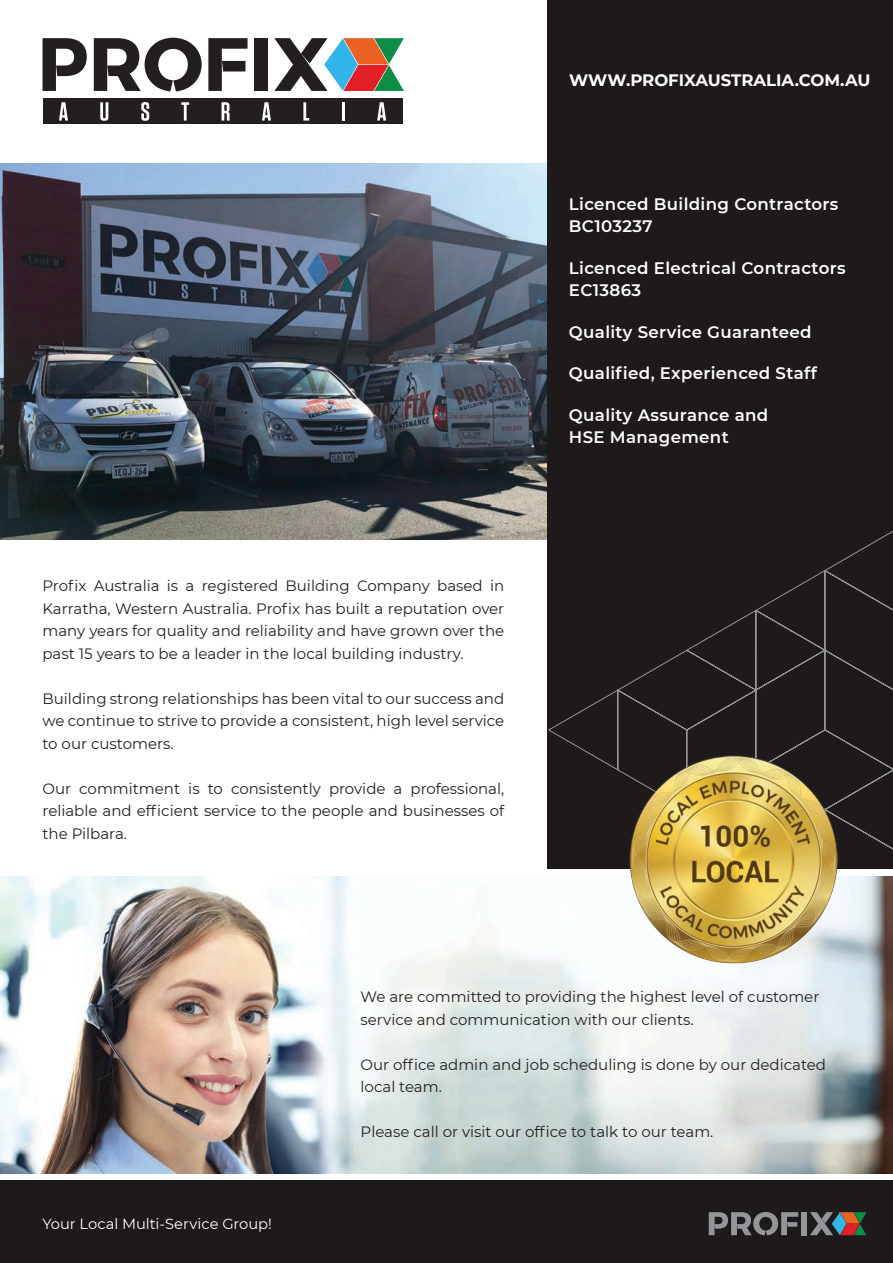
<style>
.page{position:relative;width:893px;height:1263px;background:#fff}
.page>*{position:absolute;margin:0;border:0;box-sizing:border-box;transform-origin:0 0}
.t1{font:600 16.65px/22.5px "Montserrat";letter-spacing:.02em;color:#fff}
.t2{font:700 16.5px "Montserrat";color:#fff}
.t3{font:15px/22.5px "Montserrat";color:#231f20;text-align:justify}
.t4{font:14.7px "Montserrat";letter-spacing:-.005em;color:#fff}
</style>
<div class="page">
<img style="left:0;top:0;width:893px;height:1263px">
<div style="left:43px;top:99px;width:359px;height:25px;background:#231f20"></div>
<div style="left:254px;top:38px;width:13px;height:53px;background:#231f20"></div>
<svg style="left:43px;top:38px;width:44px;height:53px"></svg>
<svg style="left:94px;top:38px;width:108px;height:53px"></svg>
<svg style="left:208px;top:38px;width:40px;height:53px"></svg>
<svg style="left:274px;top:38px;width:130px;height:53px"></svg>
<svg style="left:59px;top:102px;width:9px;height:19px"></svg>
<svg style="left:100px;top:102px;width:8px;height:19px"></svg>
<svg style="left:141px;top:102px;width:8px;height:19px"></svg>
<svg style="left:181px;top:102px;width:8px;height:19px"></svg>
<svg style="left:222px;top:102px;width:8px;height:19px"></svg>
<svg style="left:262px;top:102px;width:9px;height:19px"></svg>
<svg style="left:303px;top:102px;width:6px;height:19px"></svg>
<hr style="left:342px;top:102px;width:3px;height:19px;background:#fff">
<svg style="left:377px;top:102px;width:9px;height:19px"></svg>
<p class="t2" style="left:569px;top:68px;width:303px">WWW.PROFIXAUSTRALIA.COM.AU</p>
<p class="t3" style="left:43px;top:574px;width:463px">Profix Australia is a registered Building Company based in Karratha, Western Australia. Profix has built a reputation over many years for quality and reliability and have grown over the past 15 years to be a leader in the local building industry.</p>
<p class="t3" style="left:43px;top:687px;width:463px">Building strong relationships has been vital to our success and we continue to strive to provide a consistent, high level service to our customers.</p>
<p class="t3" style="left:43px;top:777px;width:463px">Our commitment is to consistently provide a professional, reliable and efficient service to the people and businesses of the Pilbara.</p>
<p class="t1" style="left:569px;top:192px;width:271px">Licenced Building Contractors<br>BC103237</p>
<p class="t1" style="left:569px;top:256px;width:278px">Licenced Electrical Contractors</p>
<p class="t1" style="left:569px;top:278px;width:74px">EC13863</p>
<p class="t1" style="left:569px;top:320px;width:244px">Quality Service Guaranteed</p>
<p class="t1" style="left:569px;top:361px;width:249px">Qualified, Experienced Staff</p>
<p class="t1" style="left:569px;top:403px;width:201px">Quality Assurance and</p>
<p class="t1" style="left:569px;top:425px;width:161px">HSE Management</p>
<p class="t4" style="left:43px;top:1214px;width:231px">Your Local Multi-Service Group!</p>
<p class="t3" style="left:361px;top:985px;width:460px">We are committed to providing the highest level of customer service and communication with our clients.</p>
<p class="t3" style="left:361px;top:1052px;width:467px">Our office admin and job scheduling is done by our dedicated local team.</p>
<p class="t3" style="left:361px;top:1120px;width:354px">Please call or visit our office to talk to our team.</p>
</div>
